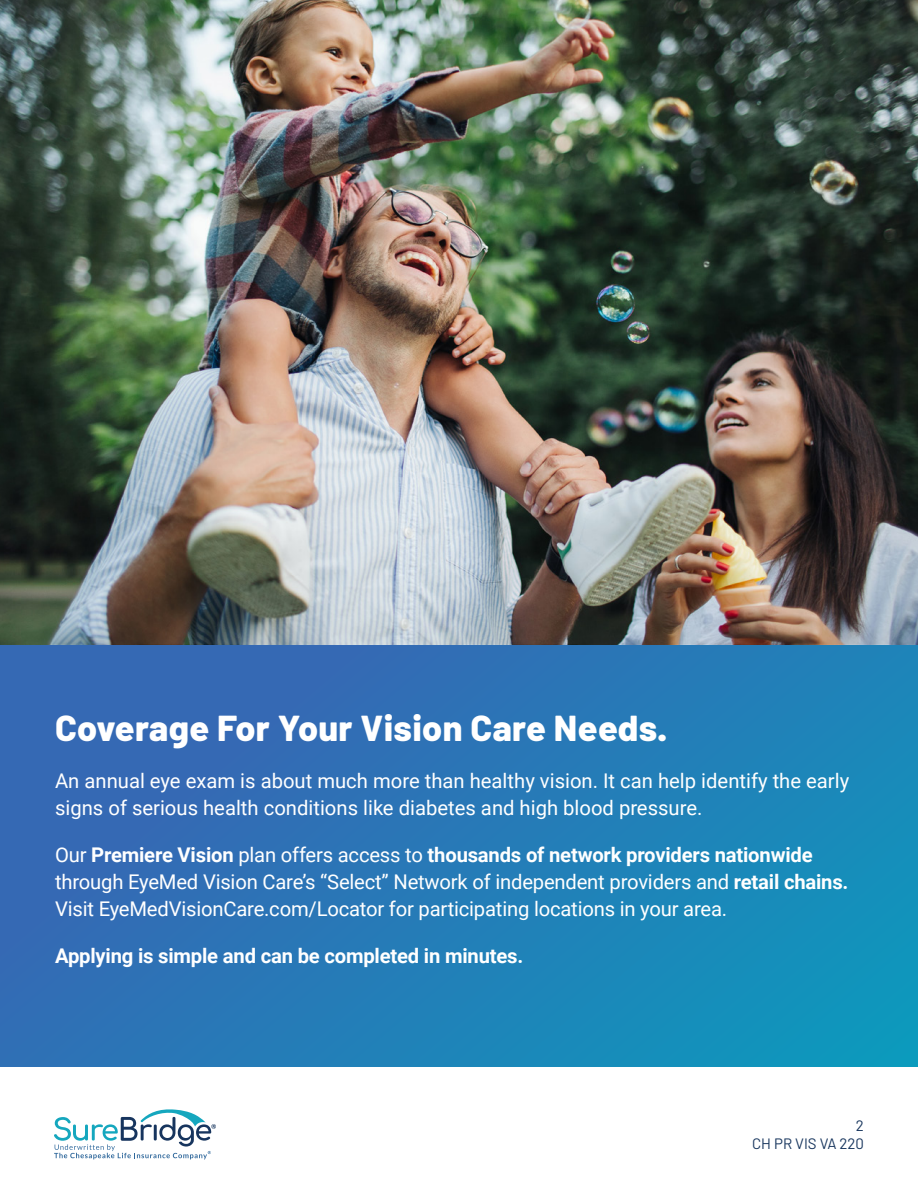
<style>
.page{position:relative;width:918px;height:1188px;background:#fff}
.page>*{position:absolute;margin:0;border:0;box-sizing:border-box;transform-origin:0 0}
.t1{font:800 36px "Barlow";letter-spacing:.01em;color:#fff}
.t2{font:20.25px/27px "Roboto";letter-spacing:-.01em;color:#fff}
.t3{font:700 20.25px "Roboto";letter-spacing:-.01em;color:#fff}
.t4{font:15px "Barlow";color:#17355d}
.s1{font-weight:700}
</style>
<div class="page">
<svg style="left:54px;top:1109px;width:162px;height:50px"></svg>
<div style="left:0;top:643px;width:918px;height:423px;background:linear-gradient(to right,#3766b4,#158fbb)"></div>
<img style="left:0;top:0;width:918px;height:644px">
<p class="t1" style="left:55px;top:705px;width:614px">Coverage For Your Vision Care Needs.</p>
<p class="t2" style="left:55px;top:767px;width:796px">An annual eye exam is about much more than healthy vision. It can help identify the early signs of serious health conditions like diabetes and high blood pressure.</p>
<p class="t2" style="left:55px;top:841px;width:795px">Our <span class="s1">Premiere Vision</span> plan offers access to <span class="s1">thousands of network providers nationwide </span>through EyeMed Vision Care’s “Select” Network of independent providers and <span class="s1">retail chains.<br></span>Visit EyeMedVisionCare.com/Locator for participating locations in your area.</p>
<p class="t3" style="left:55px;top:942px;width:470px">Applying is simple and can be completed in minutes.</p>
<p class="t4" style="left:856px;top:1116px;width:10px">2</p>
<p class="t4" style="left:752px;top:1134px;width:113px">CH PR VIS VA 220</p>
</div>
